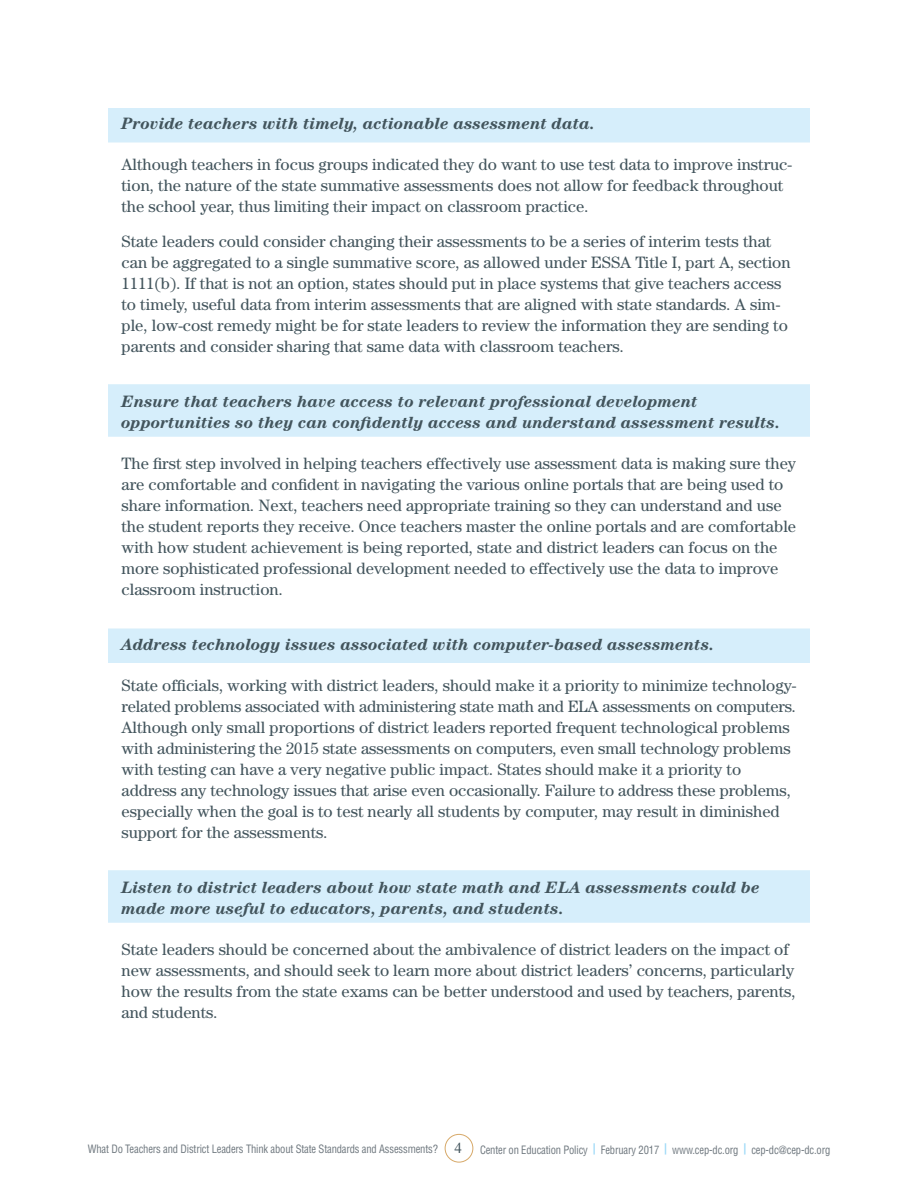
<style>
.page{position:relative;width:918px;height:1188px;background:#fff}
.page>*{position:absolute;margin:0;border:0;box-sizing:border-box;transform-origin:0 0}
.t1{font:16.5px/21px "Century";color:#42545c}
.t2{font:italic 700 16.5px/21px "Century";color:#42545c}
.t3{font:condensed 11.25px "Helvetica LT Std";letter-spacing:-.015em;color:#6e777e;scale:.94 1}
.s1{font-family:"Times New Roman";font-stretch:normal;font-size:15px;color:#42545c}
.s2{font-weight:700;font-stretch:normal;color:#9ad8f7}
</style>
<div class="page">
<div style="left:445px;top:1134px;width:28px;height:28px;border:1px solid #d7a969;border-radius:50%"></div>
<div style="left:108px;top:108px;width:702px;height:34px;background:#d6eefb"></div>
<div style="left:108px;top:384px;width:702px;height:53px;background:#d6eefb"></div>
<div style="left:108px;top:628px;width:702px;height:35px;background:#d6eefb"></div>
<div style="left:108px;top:870px;width:702px;height:53px;background:#d6eefb"></div>
<p class="t2" style="left:122px;top:113px;width:475px">Provide teachers with timely, actionable assessment data.</p>
<p class="t1" style="left:122px;top:154px;width:672px">Although teachers in focus groups indicated they do want to use test data to improve instruc&shy;tion, the nature of the state summative assessments does not allow for feedback throughout the school year, thus limiting their impact on classroom practice.</p>
<p class="t1" style="left:122px;top:230px;width:671px">State leaders could consider changing their assessments to be a series of interim tests that can be aggregated to a single summative score, as allowed under ESSA Title I, part A, section 1111(b). If that is not an option, states should put in place systems that give teachers access to timely, useful data from interim assessments that are aligned with state standards. A sim&shy;ple, low-cost remedy might be for state leaders to review the information they are sending to parents and consider sharing that same data with classroom teachers.</p>
<p class="t2" style="left:122px;top:390px;width:660px">Ensure that teachers have access to relevant professional development opportunities so they can confidently access and understand assessment results.</p>
<p class="t1" style="left:122px;top:452px;width:676px">The first step involved in helping teachers effectively use assessment data is making sure they are comfortable and confident in navigating the various online portals that are being used to share information. Next, teachers need appropriate training so they can understand and use the student reports they receive. Once teachers master the online portals and are comfortable with how student achievement is being reported, state and district leaders can focus on the more sophisticated professional development needed to effectively use the data to improve classroom instruction.</p>
<p class="t2" style="left:122px;top:633px;width:594px">Address technology issues associated with computer-based assessments.</p>
<p class="t1" style="left:122px;top:674px;width:677px">State officials, working with district leaders, should make it a priority to minimize technology&shy;related problems associated with administering state math and ELA assessments on computers.<br>Although only small proportions of district leaders reported frequent technological problems with administering the 2015 state assessments on computers, even small technology problems with testing can have a very negative public impact. States should make it a priority to address any technology issues that arise even occasionally. Failure to address these problems, especially when the goal is to test nearly all students by computer, may result in diminished support for the assessments.</p>
<p class="t2" style="left:122px;top:876px;width:640px">Listen to district leaders about how state math and ELA assessments could be made more useful to educators, parents, and students.</p>
<p class="t1" style="left:122px;top:938px;width:676px">State leaders should be concerned about the ambivalence of district leaders on the impact of new assessments, and should seek to learn more about district leaders’ concerns, particularly how the results from the state exams can be better understood and used by teachers, parents, and students.</p>
<p class="t3" style="left:88px;top:1142px;width:792px">What Do Teachers and District Leaders Think about State Standards and Assessments? <span class="s1">4</span> Center on Education Policy <span class="s2">|</span> February 2017 <span class="s2">|</span> www.cep-dc.org <span class="s2">|</span> cep-dc@cep-dc.org</p>
</div>
